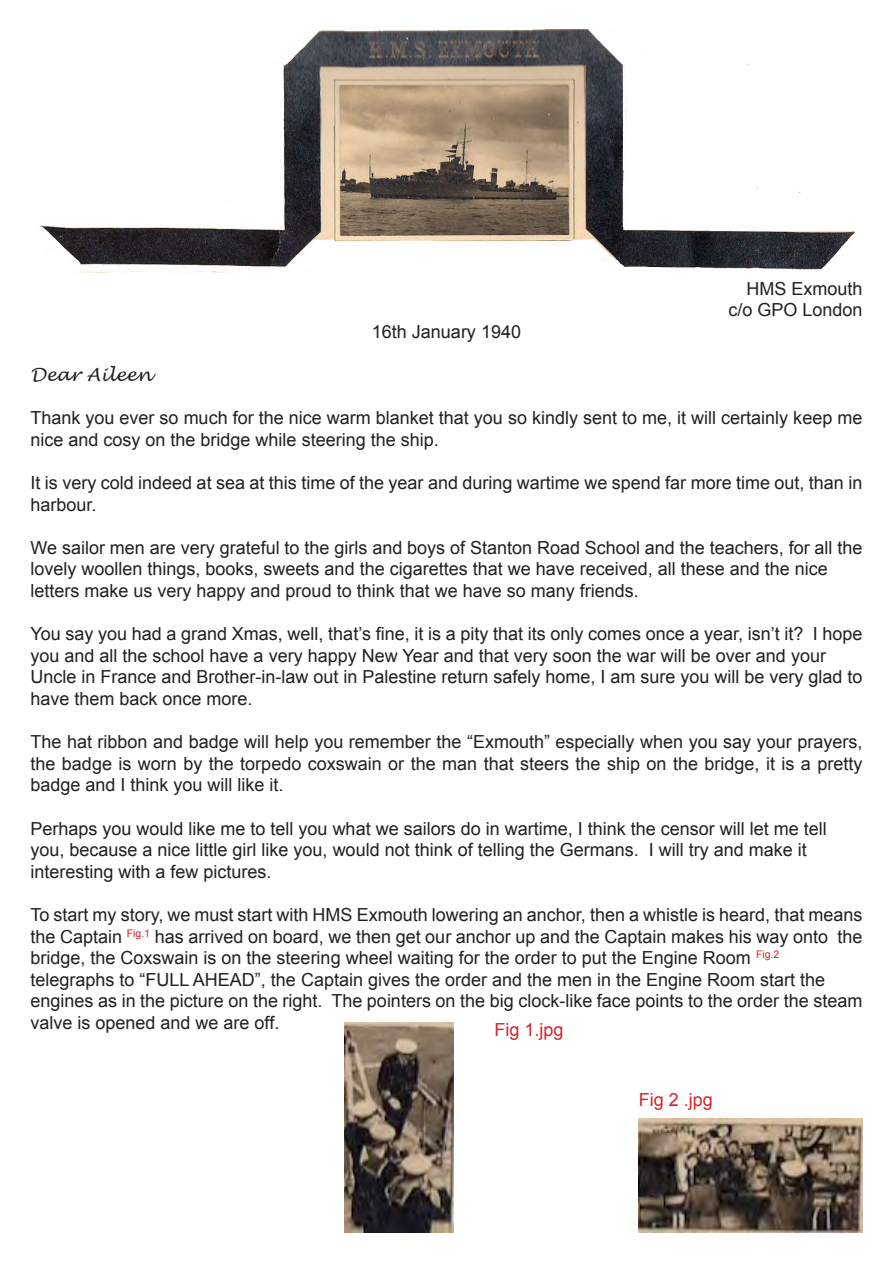
<style>
.page{position:relative;width:893px;height:1263px;background:#fff}
.page>*{position:absolute;margin:0;border:0;box-sizing:border-box;transform-origin:0 0}
.t1{font:18px/21.6px "Arial";color:#231f20}
.t2{font:18px "Arial";color:#d1232a}
.t3{font:italic 18px "Lucida Handwriting";color:#231f20}
</style>
<div class="page">
<img style="left:40px;top:30px;width:817px;height:242px">
<img style="left:639px;top:1118px;width:223px;height:114px">
<img style="left:344px;top:1022px;width:110px;height:210px">
<p class="t1" style="left:372px;top:321px;width:151px">16th January 1940</p>
<p class="t1" style="left:746px;top:278px;width:118px">HMS Exmouth</p>
<p class="t1" style="left:728px;top:299px;width:136px">c/o GPO London</p>
<p class="t3" style="left:31px;top:364px;width:122px">Dear Aileen</p>
<p class="t1" style="left:31px;top:407px;width:833px">Thank you ever so much for the nice warm blanket that you so kindly sent to me, it will certainly keep me nice and cosy on the bridge while steering the ship.</p>
<p class="t1" style="left:31px;top:472px;width:833px">It is very cold indeed at sea at this time of the year and during wartime we spend far more time out, than in</p>
<p class="t1" style="left:31px;top:494px;width:68px">harbour.</p>
<p class="t1" style="left:31px;top:537px;width:833px">We sailor men are very grateful to the girls and boys of Stanton Road School and the teachers, for all the lovely woollen things, books, sweets and the cigarettes that we have received, all these and the nice</p>
<p class="t1" style="left:31px;top:580px;width:610px">letters make us very happy and proud to think that we have so many friends.</p>
<p class="t1" style="left:31px;top:623px;width:833px">You say you had a grand Xmas, well, that’s fine, it is a pity that its only comes once a year, isn’t it? I hope you and all the school have a very happy New Year and that very soon the war will be over and your</p>
<p class="t1" style="left:31px;top:666px;width:833px">Uncle in France and Brother-in-law out in Palestine return safely home, I am sure you will be very glad to have them back once more.</p>
<p class="t1" style="left:31px;top:731px;width:833px;text-align:justify">The hat ribbon and badge will help you remember the “Exmouth” especially when you say your prayers, the badge is worn by the torpedo coxswain or the man that steers the ship on the bridge, it is a pretty badge and I think you will like it.</p>
<p class="t1" style="left:31px;top:818px;width:798px">Perhaps you would like me to tell you what we sailors do in wartime, I think the censor will let me tell you, because a nice little girl like you, would not think of telling the Germans. I will try and make it</p>
<p class="t1" style="left:31px;top:861px;width:243px">interesting with a few pictures.</p>
<p class="t1" style="left:31px;top:904px;width:833px;text-align:justify">To start my story, we must start with HMS Exmouth lowering an anchor, then a whistle is heard, that means the Captain <sup>Fig.1</sup> has arrived on board, we then get our anchor up and the Captain makes his way onto the bridge, the Coxswain is on the steering wheel waiting for the order to put the Engine Room <sup>Fig.2</sup></p>
<p class="t1" style="left:31px;top:969px;width:796px">telegraphs to “FULL AHEAD”, the Captain gives the order and the men in the Engine Room start the</p>
<p class="t1" style="left:31px;top:990px;width:833px">engines as in the picture on the right. The pointers on the big clock-like face points to the order the steam valve is opened and we are off.</p>
<p class="t2" style="left:494px;top:1017px;width:71px">Fig 1.jpg</p>
<p class="t2" style="left:639px;top:1088px;width:76px">Fig 2 .jpg</p>
</div>
